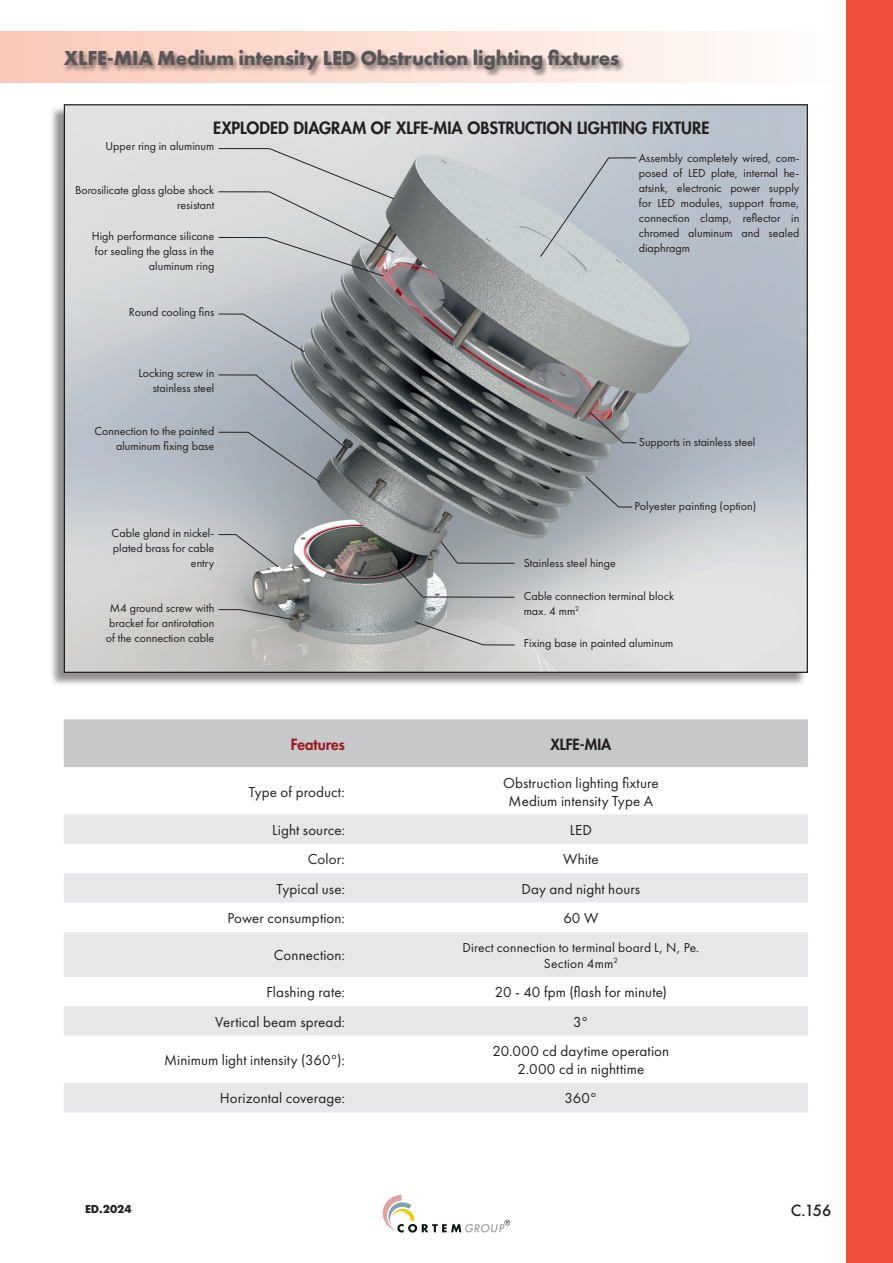
<style>
.page{position:relative;width:893px;height:1263px;background:#fff}
.page>*{position:absolute;margin:0;border:0;box-sizing:border-box;transform-origin:0 0}
.t1{font:700 21px "Futura PT";letter-spacing:-.01em;color:#585557}
.t2{font:800 16.5px "Futura";color:#231f20}
.t3{font:15px/18px "Futura PT";letter-spacing:.005em;color:#231f20;text-align:center}
.t4{font:800 15px "Futura";color:#981a1e}
.t5{font:800 15px "Futura";color:#231f20}
.t6{font:500 15px "Futura";color:#231f20}
.t7{font:13.5px/16.2px "Futura PT";letter-spacing:.01em;color:#231f20;text-align:center}
.t8{font:12px/15px "Futura PT";color:#231f20;text-align:right}
.t9{font:700 12px "Futura PT";color:#231f20}
</style>
<div class="page">
<div style="left:50px;top:105px;width:757px;height:582px;background:#231f20;opacity:.5"></div>
<img style="left:66px;top:106px;width:740px;height:565px">
<svg style="left:383px;top:1195px;width:127px;height:37px"></svg>
<div style="left:846px;top:0;width:47px;height:1263px;background:#ef4e3d"></div>
<div style="left:0;top:31px;width:833px;height:51px;background:linear-gradient(to right,#fac8b7,#fefdfa)"></div>
<div style="left:64px;top:719px;width:744px;height:48px;background:#c7c8ca"></div>
<svg style="left:64px;top:814px;width:744px;height:298px;fill:#e6e7e9"></svg>
<div style="left:63px;top:48px;width:563px;height:30px;background:#231f20;opacity:.6"></div>
<svg style="left:540px;top:157px;width:97px;height:101px;background:#bdc4cb"></svg>
<svg style="left:218px;top:148px;width:177px;height:129px;background:#cccece"></svg>
<svg style="left:218px;top:313px;width:87px;height:40px;background:#b4bac1"></svg>
<svg style="left:218px;top:374px;width:130px;height:110px;background:#949ca4"></svg>
<svg style="left:218px;top:609px;width:76px;height:11px"></svg>
<svg style="left:218px;top:534px;width:61px;height:34px;background:#b8bbbd"></svg>
<svg style="left:589px;top:411px;width:48px;height:32px;background:#939093"></svg>
<svg style="left:585px;top:475px;width:48px;height:33px;background:#9da5ac"></svg>
<svg style="left:391px;top:540px;width:124px;height:58px;background:#94989a"></svg>
<svg style="left:414px;top:621px;width:101px;height:25px;background:#c0c1bf"></svg>
<h1 class="t1" style="left:64px;top:45px;width:557px">XLFE-MIA Medium intensity LED Obstruction lighting fixtures</h1>
<h2 class="t2" style="left:213px;top:117px;width:498px">EXPLODED DIAGRAM OF XLFE-MIA OBSTRUCTION LIGHTING FIXTURE</h2>
<p class="t8" style="left:106px;top:139px;width:110px">Upper ring in aluminum</p>
<p class="t8" style="left:75px;top:182px;width:141px">Borosilicate glass globe shock resistant</p>
<p class="t8" style="left:92px;top:228px;width:124px">High performance silicone for sealing the glass in the aluminum ring</p>
<p class="t8" style="left:129px;top:305px;width:87px">Round cooling fins</p>
<p class="t8" style="left:139px;top:366px;width:77px">Locking screw in stainless steel</p>
<p class="t8" style="left:94px;top:423px;width:121px">Connection to the painted aluminum fixing base</p>
<p class="t8" style="left:112px;top:525px;width:104px">Cable gland in nickel&shy;plated brass for cable entry</p>
<p class="t8" style="left:106px;top:600px;width:110px;text-align:center">M4 ground screw with bracket for antirotation of the connection cable</p>
<p class="t8" style="left:639px;top:150px;width:162px;text-align:justify">Assembly completely wired, com&shy;posed of LED plate, internal he&shy;atsink, electronic power supply for LED modules, support frame, connection clamp, reflector in chromed aluminum and sealed diaphragm</p>
<p class="t8" style="left:639px;top:435px;width:118px">Supports in stainless steel</p>
<p class="t8" style="left:524px;top:555px;width:94px">Stainless steel hinge</p>
<p class="t8" style="left:635px;top:499px;width:123px">Polyester painting (option)</p>
<p class="t8" style="left:524px;top:588px;width:152px;text-align:left">Cable connection terminal block max. 4 mm<sup>2</sup></p>
<p class="t8" style="left:524px;top:635px;width:151px">Fixing base in painted aluminum</p>
<p class="t4" style="left:291px;top:734px;width:56px">Features</p>
<p class="t5" style="left:550px;top:734px;width:62px">XLFE-MIA</p>
<p class="t3" style="left:249px;top:782px;width:97px">Type of product:</p>
<p class="t3" style="left:503px;top:773px;width:157px">Obstruction lighting fixture<br>Medium intensity Type A</p>
<p class="t3" style="left:272px;top:821px;width:74px">Light source:</p>
<p class="t3" style="left:570px;top:821px;width:24px">LED</p>
<p class="t3" style="left:308px;top:850px;width:39px">Color:</p>
<p class="t3" style="left:563px;top:850px;width:37px">White</p>
<p class="t3" style="left:277px;top:879px;width:70px">Typical use:</p>
<p class="t3" style="left:521px;top:879px;width:120px">Day and night hours</p>
<p class="t3" style="left:228px;top:909px;width:119px">Power consumption:</p>
<p class="t3" style="left:563px;top:909px;width:36px">60 W</p>
<p class="t3" style="left:274px;top:946px;width:73px">Connection:</p>
<p class="t7" style="left:462px;top:939px;width:238px">Direct connection to terminal board L, N, Pe.<br>Section 4mm<sup>2</sup></p>
<p class="t3" style="left:266px;top:983px;width:80px">Flashing rate:</p>
<p class="t3" style="left:495px;top:983px;width:174px">20 - 40 fpm (flash for minute)</p>
<p class="t3" style="left:215px;top:1012px;width:131px">Vertical beam spread:</p>
<p class="t3" style="left:573px;top:1012px;width:17px">3°</p>
<p class="t3" style="left:164px;top:1051px;width:182px">Minimum light intensity (360°):</p>
<p class="t3" style="left:492px;top:1042px;width:178px">20.000 cd daytime operation<br>2.000 cd in nighttime</p>
<p class="t3" style="left:220px;top:1089px;width:127px">Horizontal coverage:</p>
<p class="t3" style="left:565px;top:1089px;width:34px">360°</p>
<p class="t9" style="left:85px;top:1201px;width:48px">ED.2024</p>
<p class="t6" style="left:791px;top:1200px;width:42px">C.156</p>
</div>
